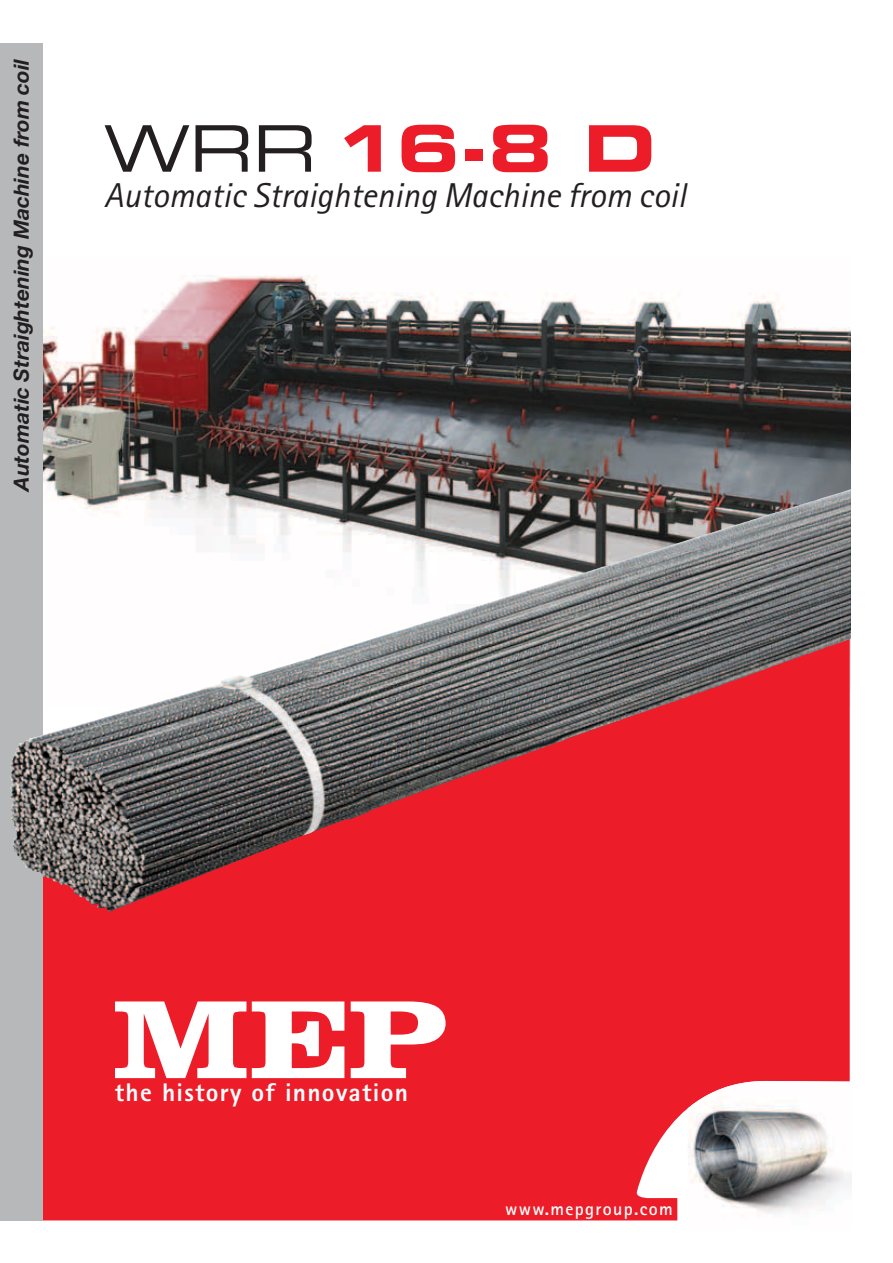
<style>
.page{position:relative;width:893px;height:1263px;background:#fff}
.page>*{position:absolute;margin:0;border:0;box-sizing:border-box;transform-origin:0 0}
.t1{font:64.2px "Eurostile LT Std Bold Ex 2";color:#ed1c29}
.t2{font:italic 34.5px "Rotis Sans Serif Std";color:#231f20}
.t3{font:800 25.5px "Rotis Sans Serif Std";letter-spacing:.05em;color:#fff}
.t4{font:italic 700 21px "Helvetica Neue LT Std";letter-spacing:-.01em;color:#231f20}
.t5{font:700 18px "Rotis Sans Serif Std";letter-spacing:.075em;color:#fff}
.s1{font-family:"Eurostile LT Std Ex 2";color:#231f20}
</style>
<div class="page">
<img style="left:43px;top:275px;width:807px;height:280px">
<svg style="left:43px;top:555px;width:807px;height:665px;background:#ce464e"></svg>
<div style="left:0;top:43px;width:43px;height:1177px;background:#b6b8ba"></div>
<img style="left:451px;top:501px;width:362px;height:113px">
<svg style="left:115px;top:1001px;width:331px;height:77px"></svg>
<svg style="left:636px;top:1080px;width:214px;height:141px"></svg>
<img style="left:688px;top:1081px;width:164px;height:140px">
<p class="t4" style="left:8px;top:491px;width:433px;rotate:-90deg">Automatic Straightening Machine from coil</p>
<h1 class="t1" style="left:104px;top:103px;width:552px"><span class="s1">WRR</span> 16-8 D</h1>
<h2 class="t2" style="left:104px;top:175px;width:583px">Automatic Straightening Machine from coil</h2>
<p class="t3" style="left:115px;top:1076px;width:295px">the history of innovation</p>
<p class="t5" style="left:505px;top:1197px;width:169px">www.mepgroup.com</p>
</div>
